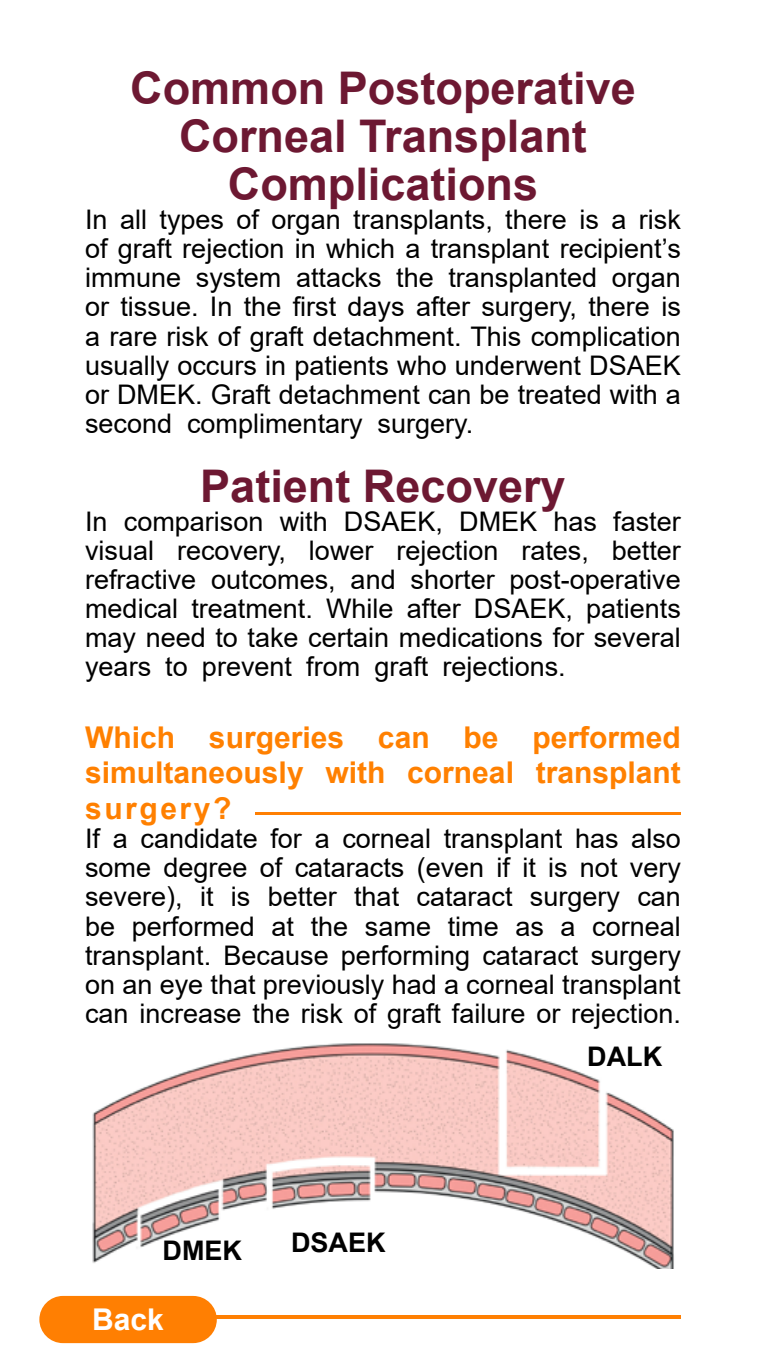
<style>
.page{position:relative;width:766px;height:1361px;background:#fff}
.page>*{position:absolute;margin:0;border:0;box-sizing:border-box;transform-origin:0 0}
.t1{font:700 45px/48px "Arial";color:#6d1832;text-align:center}
.t2{font:700 30px/35.7px "Arial";color:#ff8000}
.t3{font:700 30px "Arial";color:#fff}
.t4{font:27px/29.1px "Arial";color:#000}
.t5{font:700 27px "Arial";color:#000}
</style>
<div class="page">
<div style="left:39px;top:1296px;width:178px;height:47px;background:#ff7f02"></div>
<hr style="left:213px;top:1315px;width:468px;height:3px;background:#ff7f02">
<img style="left:92px;top:1043px;width:582px;height:225px">
<hr style="left:255px;top:812px;width:425px;height:2px;background:#ff7f02">
<h1 class="t1" style="left:130px;top:65px;width:507px">Common Postoperative<br>Corneal Transplant<br>Complications</h1>
<p class="t4" style="left:236px;top:205px;width:24px">of</p>
<p class="t4" style="left:85px;top:205px;width:24px">In</p>
<p class="t4" style="left:85px;top:234px;width:597px">of graft rejection in which a transplant recipient s’</p>
<p class="t4" style="left:611px;top:263px;width:71px">organ</p>
<p class="t4" style="left:120px;top:205px;width:29px">all</p>
<p class="t4" style="left:353px;top:205px;width:141px">transplants,</p>
<p class="t4" style="left:505px;top:205px;width:63px">there</p>
<p class="t4" style="left:579px;top:205px;width:21px">is</p>
<p class="t4" style="left:638px;top:205px;width:43px">risk</p>
<p class="t4" style="left:159px;top:205px;width:66px">types</p>
<p class="t4" style="left:271px;top:205px;width:71px">organ</p>
<p class="t4" style="left:611px;top:205px;width:17px">a</p>
<p class="t4" style="left:85px;top:263px;width:98px">immune</p>
<p class="t4" style="left:85px;top:292px;width:597px">or tissue. In the first days after surgery, there is</p>
<p class="t4" style="left:85px;top:321px;width:597px">a rare risk of graft detachment. This complication</p>
<p class="t4" style="left:85px;top:350px;width:597px">usually occurs in patients who underwent DSAEK</p>
<p class="t4" style="left:85px;top:379px;width:597px">or DMEK. Graft detachment can be treated with a</p>
<p class="t4" style="left:377px;top:409px;width:97px">surgery.</p>
<p class="t4" style="left:296px;top:263px;width:87px">attacks</p>
<p class="t4" style="left:396px;top:263px;width:39px">the</p>
<p class="t4" style="left:448px;top:263px;width:150px">transplanted</p>
<p class="t4" style="left:196px;top:263px;width:87px">system</p>
<p class="t4" style="left:85px;top:409px;width:89px">second</p>
<p class="t4" style="left:187px;top:409px;width:177px">complimentary</p>
<p class="t4" style="left:85px;top:506px;width:24px">In</p>
<h1 class="t1" style="left:200px;top:462px;width:367px">Patient Recovery</h1>
<p class="t4" style="left:344px;top:506px;width:101px">DSAEK,</p>
<p class="t4" style="left:124px;top:506px;width:141px">comparison</p>
<p class="t4" style="left:279px;top:506px;width:50px">with</p>
<p class="t4" style="left:459px;top:506px;width:80px">DMEK</p>
<p class="t4" style="left:553px;top:506px;width:45px">has</p>
<p class="t4" style="left:613px;top:506px;width:69px">faster</p>
<p class="t4" style="left:85px;top:535px;width:71px">visual</p>
<p class="t4" style="left:177px;top:535px;width:111px">recovery,</p>
<p class="t4" style="left:309px;top:535px;width:66px">lower</p>
<p class="t4" style="left:396px;top:535px;width:104px">rejection</p>
<p class="t4" style="left:521px;top:535px;width:69px">rates,</p>
<p class="t4" style="left:611px;top:535px;width:71px">better</p>
<p class="t4" style="left:85px;top:565px;width:113px">refractive</p>
<p class="t4" style="left:211px;top:565px;width:126px">outcomes,</p>
<p class="t4" style="left:350px;top:565px;width:47px">and</p>
<p class="t4" style="left:410px;top:565px;width:86px">shorter</p>
<p class="t4" style="left:509px;top:565px;width:173px">post-operative</p>
<p class="t4" style="left:406px;top:594px;width:56px">after</p>
<p class="t4" style="left:474px;top:594px;width:101px">DSAEK,</p>
<p class="t4" style="left:85px;top:594px;width:95px">medical</p>
<p class="t4" style="left:85px;top:623px;width:597px">may need to take certain medications for several</p>
<p class="t4" style="left:442px;top:652px;width:125px">rejections.</p>
<p class="t4" style="left:326px;top:594px;width:69px">While</p>
<p class="t4" style="left:586px;top:594px;width:96px">patients</p>
<p class="t4" style="left:191px;top:594px;width:123px">treatment.</p>
<p class="t4" style="left:306px;top:652px;width:56px">from</p>
<p class="t4" style="left:374px;top:652px;width:56px">graft</p>
<p class="t4" style="left:165px;top:652px;width:24px">to</p>
<p class="t4" style="left:202px;top:652px;width:92px">prevent</p>
<p class="t4" style="left:85px;top:652px;width:68px">years</p>
<p class="t2" style="left:85px;top:719px;width:91px">Which</p>
<p class="t2" style="left:209px;top:719px;width:137px">surgeries</p>
<p class="t2" style="left:378px;top:719px;width:53px">can</p>
<p class="t2" style="left:463px;top:719px;width:37px">be</p>
<p class="t2" style="left:532px;top:719px;width:150px">performed</p>
<p class="t2" style="left:85px;top:755px;width:220px">simultaneously surgery?</p>
<p class="t2" style="left:325px;top:755px;width:61px">with</p>
<p class="t2" style="left:407px;top:755px;width:108px">corneal</p>
<p class="t2" style="left:535px;top:755px;width:147px">transplant</p>
<p class="t4" style="left:85px;top:824px;width:44px">aIf</p>
<p class="t4" style="left:140px;top:824px;width:119px">candidate</p>
<p class="t4" style="left:270px;top:824px;width:33px">for</p>
<p class="t4" style="left:314px;top:824px;width:17px">a</p>
<p class="t4" style="left:342px;top:824px;width:90px">corneal</p>
<p class="t4" style="left:443px;top:824px;width:120px">transplant</p>
<p class="t4" style="left:575px;top:824px;width:45px">has</p>
<p class="t4" style="left:631px;top:824px;width:51px">also</p>
<p class="t4" style="left:85px;top:853px;width:68px">some</p>
<p class="t4" style="left:163px;top:853px;width:86px">degree</p>
<p class="t4" style="left:260px;top:853px;width:24px">of</p>
<p class="t4" style="left:294px;top:853px;width:111px">cataracts</p>
<p class="t4" style="left:416px;top:853px;width:69px">(even</p>
<p class="t4" style="left:496px;top:853px;width:15px">if</p>
<p class="t4" style="left:522px;top:853px;width:15px">it</p>
<p class="t4" style="left:548px;top:853px;width:21px">is</p>
<p class="t4" style="left:579px;top:853px;width:39px">not</p>
<p class="t4" style="left:629px;top:853px;width:53px">very</p>
<p class="t4" style="left:85px;top:882px;width:99px">severe ,)</p>
<p class="t4" style="left:200px;top:882px;width:15px">it</p>
<p class="t4" style="left:231px;top:882px;width:21px">is</p>
<p class="t4" style="left:267px;top:882px;width:71px">better</p>
<p class="t4" style="left:354px;top:882px;width:47px">that</p>
<p class="t4" style="left:416px;top:882px;width:98px">cataract</p>
<p class="t4" style="left:529px;top:882px;width:92px">surgery</p>
<p class="t4" style="left:637px;top:882px;width:45px">can</p>
<p class="t4" style="left:85px;top:911px;width:32px">be</p>
<p class="t4" style="left:132px;top:911px;width:125px">performed</p>
<p class="t4" style="left:271px;top:911px;width:24px">at</p>
<p class="t4" style="left:311px;top:911px;width:39px">the</p>
<p class="t4" style="left:365px;top:911px;width:68px">same</p>
<p class="t4" style="left:447px;top:911px;width:53px">time</p>
<p class="t4" style="left:515px;top:911px;width:30px">as</p>
<p class="t4" style="left:560px;top:911px;width:17px">a</p>
<p class="t4" style="left:592px;top:911px;width:90px">corneal</p>
<p class="t4" style="left:341px;top:940px;width:131px">performing</p>
<p class="t4" style="left:85px;top:940px;width:597px">transplant.<br>on an eye that previously had a corneal transplant can increase the risk of graft failure or rejection.</p>
<p class="t5" style="left:587px;top:1037px;width:76px">DALK</p>
<p class="t4" style="left:223px;top:940px;width:107px">Because</p>
<p class="t4" style="left:482px;top:940px;width:98px">cataract</p>
<p class="t4" style="left:590px;top:940px;width:92px">surgery</p>
<p class="t5" style="left:162px;top:1231px;width:81px">DMEK</p>
<p class="t3" style="left:92px;top:1298px;width:73px">Back</p>
<p class="t5" style="left:291px;top:1223px;width:96px">DSAEK</p>
</div>
